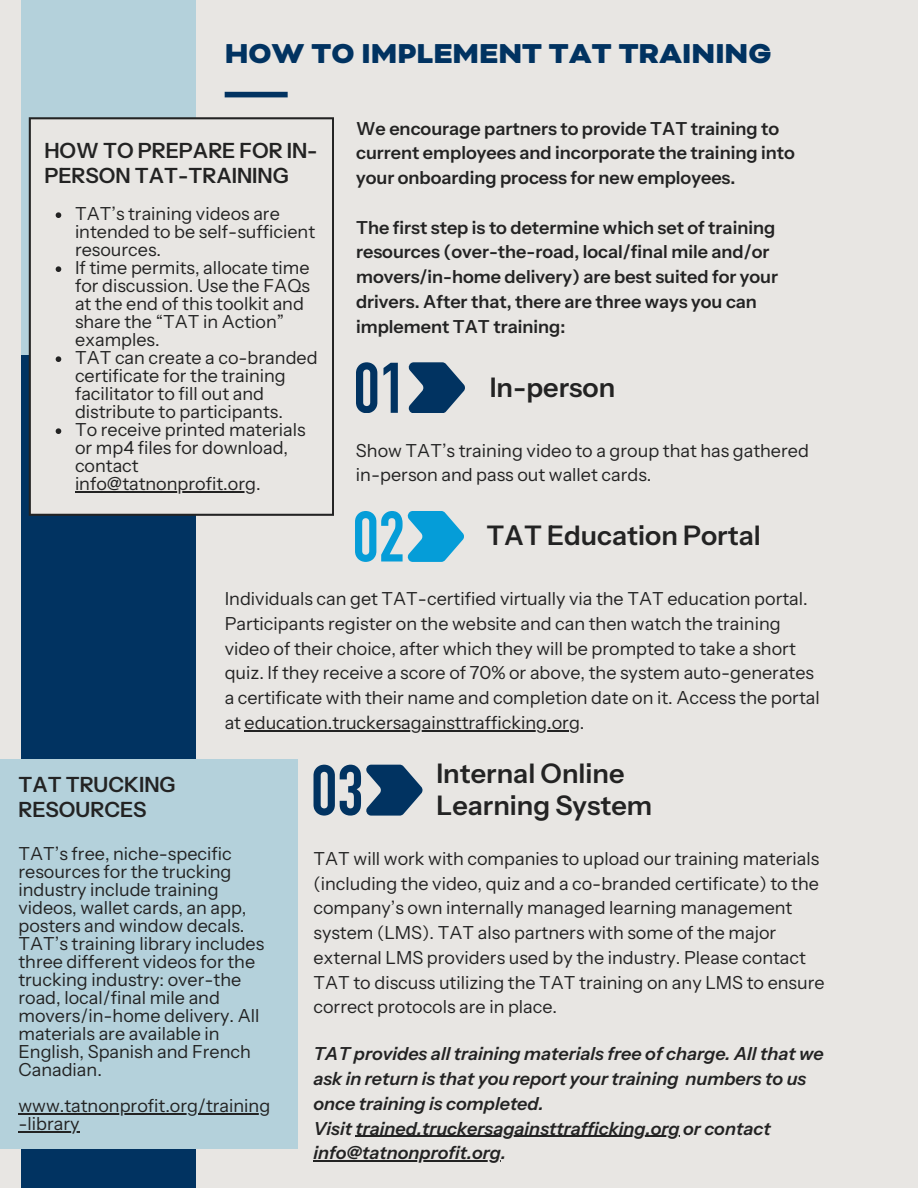
<style>
.page{position:relative;width:918px;height:1188px;background:#e8e6e3}
.page>*{position:absolute;margin:0;border:0;box-sizing:border-box;transform-origin:0 0}
.t1{font:900 31.5px "Bicyclette";color:#013361}
.t2{font:600 27px/31.5px "Instrument Sans";color:#232323}
.t3{font:600 21px/24.8px "Instrument Sans";color:#232323}
.t4{font:18px/18px "Instrument Sans";color:#232323}
.t5{font:600 18px/24.8px "Instrument Sans";color:#232323}
.t6{font:italic 600 18px/24.8px "Instrument Sans";color:#232323}
</style>
<div class="page">
<div style="left:21px;top:0;width:175px;height:355px;background:#b4d1db"></div>
<div style="left:21px;top:355px;width:175px;height:833px;background:#013361"></div>
<div style="left:29px;top:117px;width:305px;height:399px;background:#e8e6e3"></div>
<svg style="left:56px;top:212px;width:5px;height:6px"></svg>
<svg style="left:56px;top:266px;width:5px;height:6px"></svg>
<svg style="left:56px;top:356px;width:5px;height:6px"></svg>
<svg style="left:56px;top:428px;width:5px;height:6px"></svg>
<hr style="left:75px;top:491px;width:47px;height:2px;background:#232323">
<hr style="left:122px;top:491px;width:134px;height:2px;background:#232323">
<svg style="left:356px;top:362px;width:21px;height:51px"></svg>
<svg style="left:384px;top:363px;width:14px;height:50px"></svg>
<svg style="left:408px;top:362px;width:57px;height:51px"></svg>
<svg style="left:355px;top:511px;width:109px;height:51px"></svg>
<hr style="left:245px;top:730px;width:324px;height:1px;background:#232323">
<svg style="left:314px;top:765px;width:109px;height:50px"></svg>
<div style="left:0;top:759px;width:297px;height:390px;background:#b4d1db"></div>
<hr style="left:18px;top:1114px;width:252px;height:1px;background:#232323">
<hr style="left:18px;top:1132px;width:62px;height:1px;background:#232323">
<div style="left:225px;top:92px;width:63px;height:5px;background:#013361"></div>
<hr style="left:356px;top:1136px;width:324px;height:1px;background:#232323">
<hr style="left:313px;top:1160px;width:188px;height:2px;background:#232323">
<h1 class="t1" style="left:225px;top:35px;width:548px">HOW TO IMPLEMENT TAT TRAINING</h1>
<h3 class="t3" style="left:44px;top:138px;width:275px">HOW TO PREPARE FOR IN-<br>PERSON TAT-TRAINING</h3>
<p class="t4" style="left:75px;top:205px;width:242px">TAT’s training videos are intended to be self-sufficient resources.</p>
<p class="t4" style="left:75px;top:259px;width:237px">If time permits, allocate time for discussion. Use the FAQs at the end of this toolkit and share the “TAT in Action” examples.</p>
<p class="t4" style="left:75px;top:349px;width:244px">TAT can create a co-branded certificate for the training facilitator to fill out and distribute to participants.</p>
<p class="t4" style="left:75px;top:421px;width:232px">To receive printed materials or mp4 files for download, contact info@tatnonprofit.org.</p>
<h4 class="t5" style="left:356px;top:116px;width:440px">We encourage partners to provide TAT training to current employees and incorporate the training into your onboarding process for new employees.</h4>
<p class="t5" style="left:356px;top:215px;width:424px">The first step is to determine which set of training resources (over-the-road, local/final mile and/or movers/in-home delivery) are best suited for your drivers. After that, there are three ways you can implement TAT training:</p>
<p class="t2" style="left:490px;top:372px;width:127px">In-person</p>
<h2 class="t4" style="left:356px;top:438px;width:454px;line-height:24.8px">Show TAT’s training video to a group that has gathered in-person and pass out wallet cards.</h2>
<p class="t2" style="left:486px;top:520px;width:276px">TAT Education Portal</p>
<h2 class="t4" style="left:225px;top:586px;width:597px;line-height:24.8px">Individuals can get TAT-certified virtually via the TAT education portal.<br>Participants register on the website and can then watch the training video of their choice, after which they will be prompted to take a short quiz. If they receive a score of 70% or above, the system auto-generates a certificate with their name and completion date on it. Access the portal at education.truckersagainsttrafficking.org.</h2>
<h3 class="t2" style="left:436px;top:758px;width:217px">Internal Online<br>Learning System</h3>
<p class="t4" style="left:314px;top:846px;width:513px;line-height:24.8px">TAT will work with companies to upload our training materials (including the video, quiz and a co-branded certificate) to the company’s own internally managed learning management system (LMS). TAT also partners with some of the major external LMS providers used by the industry. Please contact TAT to discuss utilizing the TAT training on any LMS to ensure correct protocols are in place.</p>
<p class="t3" style="left:18px;top:772px;width:159px">TAT TRUCKING<br>RESOURCES</p>
<h2 class="t4" style="left:18px;top:845px;width:247px">TAT’s free, niche-specific resources for the trucking industry include training videos, wallet cards, an app, posters and window decals.<br>TAT’s training library includes three different videos for the trucking industry: over-the road, local/final mile and movers/in-home delivery. All materials are available in<br>English, Spanish and French<br>Canadian.</h2>
<p class="t4" style="left:18px;top:1097px;width:253px">www.tatnonprofit.org/training</p>
<p class="t4" style="left:18px;top:1115px;width:63px">-library</p>
<h4 class="t6" style="left:313px;top:1041px;width:512px">TAT provides all training materials free of charge. All that we ask in return is that you report your training numbers to us once training is completed.<br>Visit trained.truckersagainsttrafficking.org or contact info@tatnonprofit.org.</h4>
</div>
